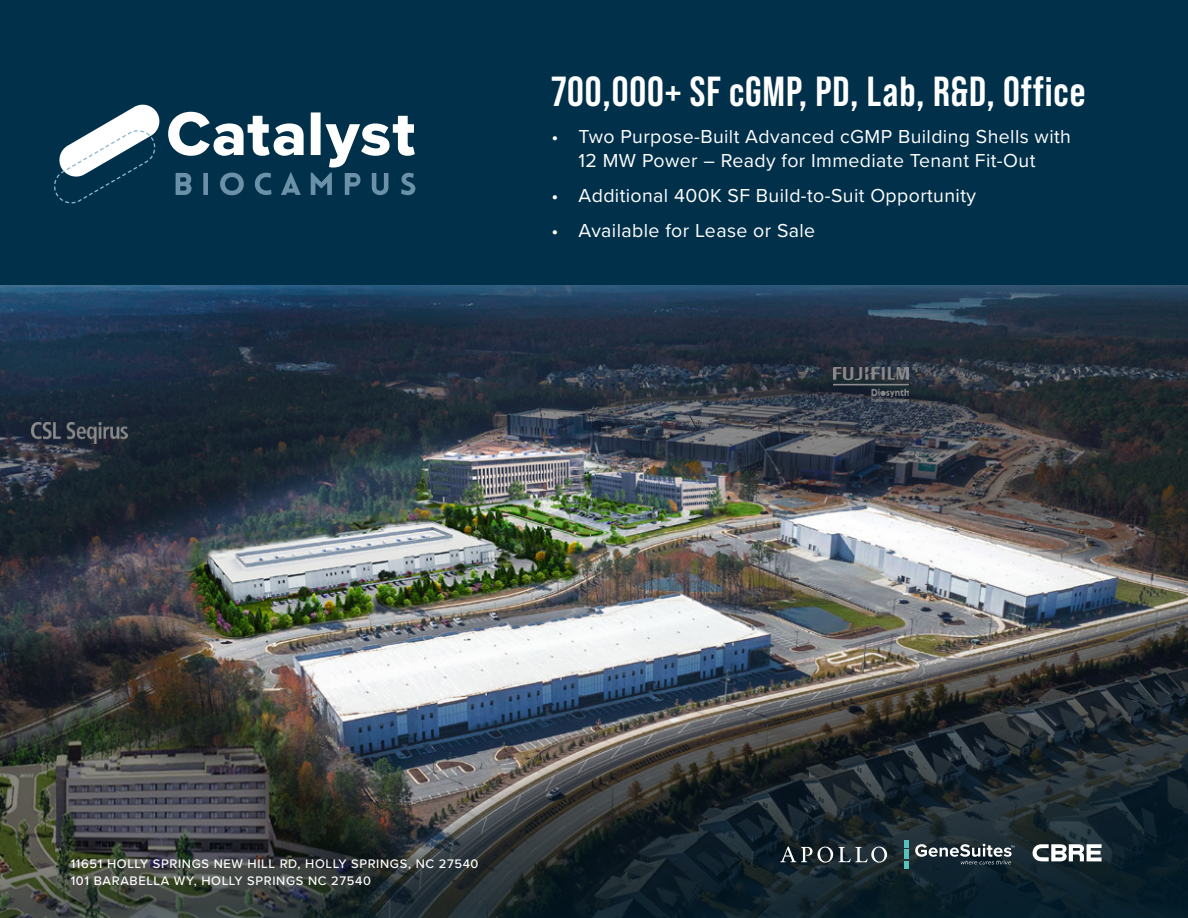
<style>
.page{position:relative;width:1188px;height:918px;background:#fff}
.page>*{position:absolute;margin:0;border:0;box-sizing:border-box;transform-origin:0 0}
.t1{font:700 42px "Bebas Neue Pro";letter-spacing:.02em;color:#fff}
.t2{font:19.5px/24px "Proxima Nova";letter-spacing:.02em;color:#fff;text-align:center}
.t3{font:500 12.9px/16.5px "Proxima Nova";letter-spacing:.05em;color:#fff}
</style>
<div class="page">
<img style="left:0;top:284px;width:1188px;height:634px">
<div style="left:0;top:0;width:1188px;height:284px;background:#01304a"></div>
<svg style="left:905px;top:840px;width:4px;height:29px"></svg>
<svg style="left:915px;top:844px;width:99px;height:20px"></svg>
<svg style="left:780px;top:845px;width:107px;height:18px"></svg>
<svg style="left:1033px;top:844px;width:69px;height:17px"></svg>
<svg style="left:54px;top:104px;width:106px;height:99px"></svg>
<svg style="left:168px;top:112px;width:247px;height:84px"></svg>
<h1 class="t1" style="left:552px;top:67px;width:535px">700,000+ SF cGMP, PD, Lab, R&amp;D, Office</h1>
<p class="t2" style="left:552px;top:124px;width:521px">• Two Purpose-Built Advanced cGMP Building Shells with<br>12 MW Power – Ready for Immediate Tenant Fit-Out</p>
<p class="t2" style="left:552px;top:183px;width:426px">• Additional 400K SF Build-to-Suit Opportunity</p>
<p class="t2" style="left:552px;top:218px;width:265px">• Available for Lease or Sale</p>
<p class="t3" style="left:71px;top:855px;width:409px">11651 HOLLY SPRINGS NEW HILL RD, HOLLY SPRINGS, NC 27540<br>101 BARABELLA WY, HOLLY SPRINGS NC 27540</p>
</div>
